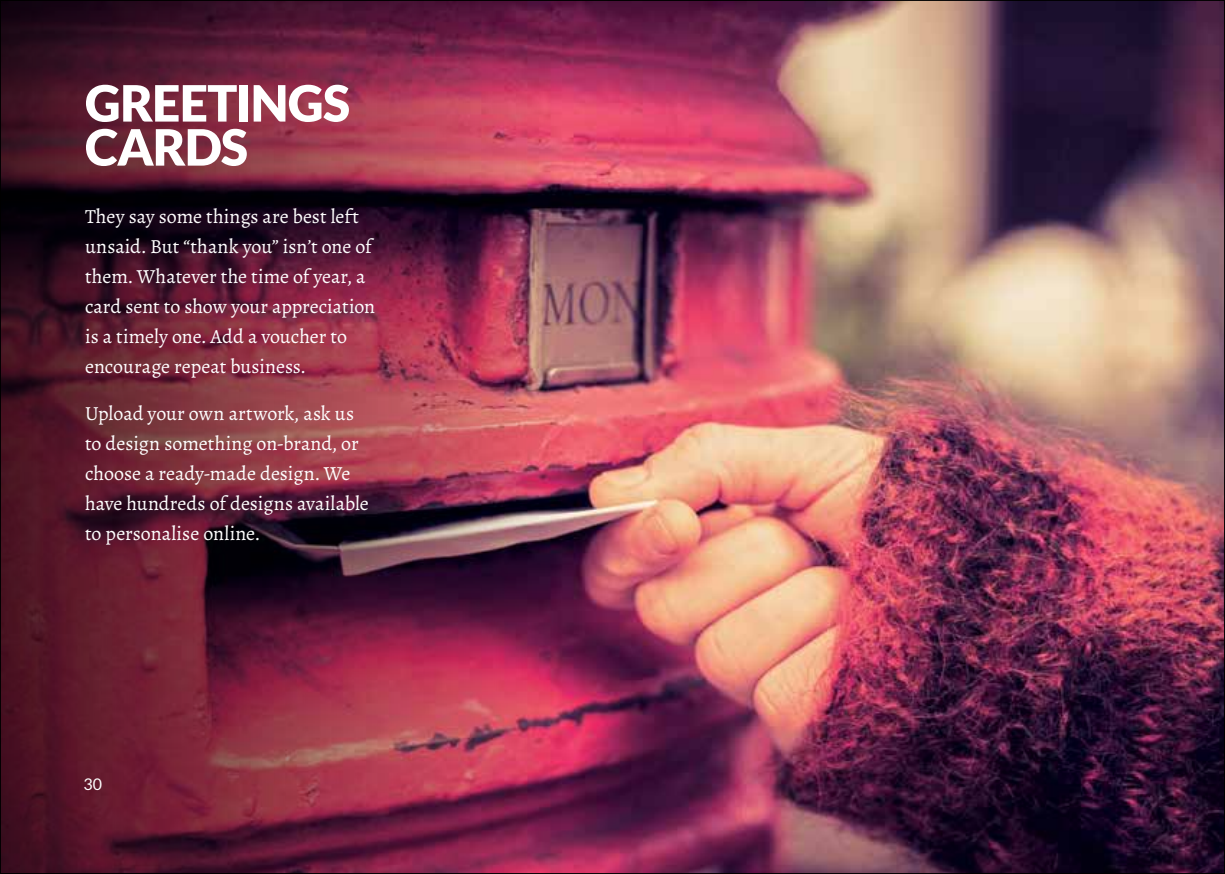
<style>
.page{position:relative;width:1225px;height:874px;background:#fff}
.page>*{position:absolute;margin:0;border:0;box-sizing:border-box;transform-origin:0 0}
.t1{font:900 50px/44px "Lato";letter-spacing:-.02em;color:#fff}
.t2{font:20px/30px "Alegreya";color:#fff}
.t3{font:16px "Lato";color:#fff}
</style>
<div class="page">
<img style="left:560px;top:2px;width:663px;height:869px">
<img style="left:2px;top:2px;width:558px;height:869px">
<h1 class="t1" style="left:85px;top:80px;width:266px">GREETINGS<br>CARDS</h1>
<p class="t2" style="left:85px;top:201px;width:292px">They say some things are best left unsaid. But “thank you” isn’t one of them. Whatever the time of year, a card sent to show your appreciation is a timely one. Add a voucher to encourage repeat business.</p>
<p class="t2" style="left:85px;top:398px;width:285px">Upload your own artwork, ask us to design something on-brand, or choose a ready-made design. We have hundreds of designs available to personalise online.</p>
<p class="t3" style="left:84px;top:774px;width:20px">30</p>
</div>
